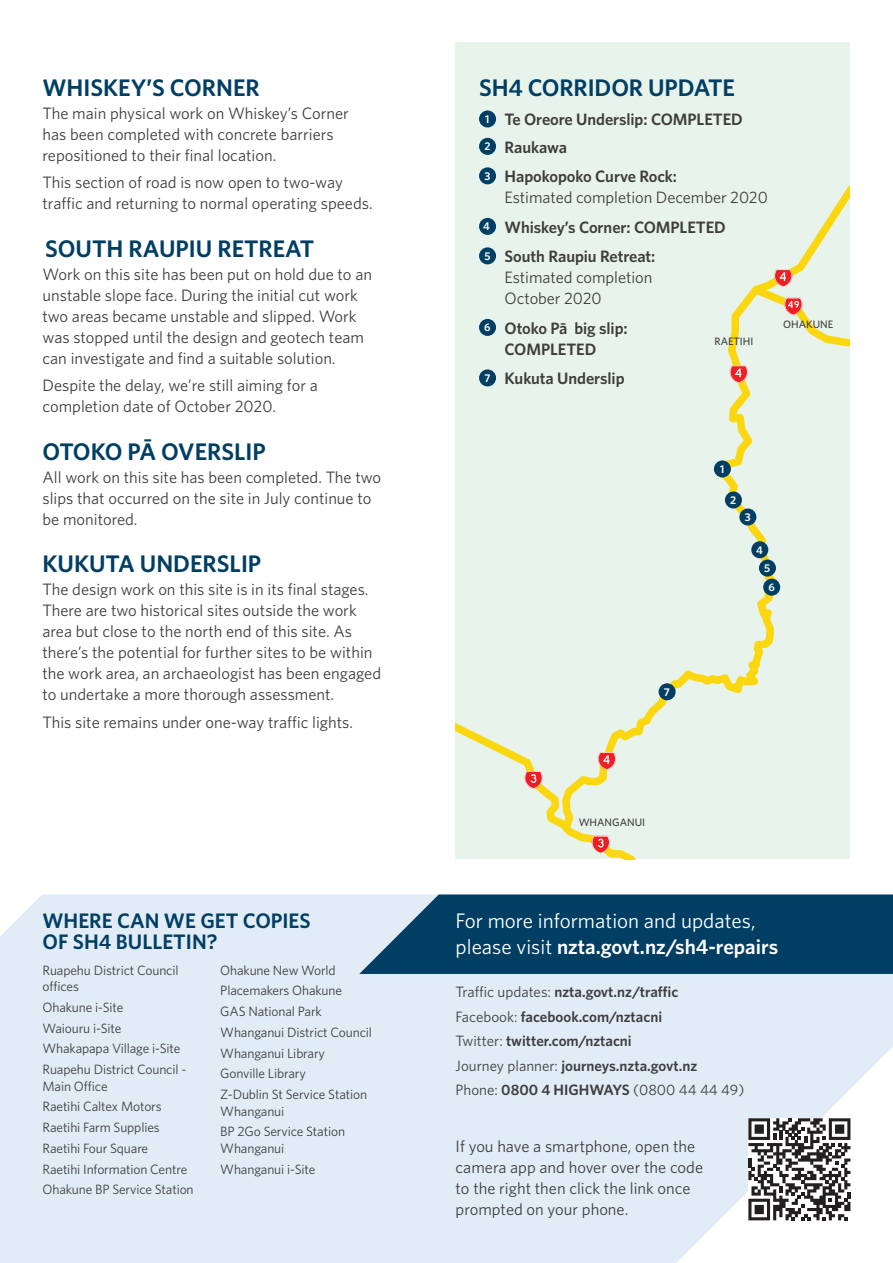
<style>
.page{position:relative;width:893px;height:1263px;background:#fff}
.page>*{position:absolute;margin:0;border:0;box-sizing:border-box;transform-origin:0 0}
.article_title{font:600 24px "Whitney";color:#003e64}
.body{font:21px/25.5px "Whitney";color:#fff}
.article_title-2{font:600 21px/21px "Whitney";color:#003e64}
.body-2{font:16.5px/21px "Whitney";color:#3e3e3f}
.body-3{font:600 16.5px/21px "Whitney";letter-spacing:-.005em;color:#3e3e3f}
.body-4{font:600 15px "Whitney";color:#3e3e3f}
.body-5{font:15px "Whitney";color:#3e3e3f}
.body-6{font:13.5px/16.5px "Whitney";letter-spacing:-.01em;color:#3e3e3f}
.t1{font:600 11.25px/19.2px "Whitney";color:#fff;text-align:center}
.t2{font:500 10.8px "Whitney";color:#3e3e3f}
.s1{font-weight:600}
.s2{font-weight:400}
</style>
<div class="page">
<div style="left:0;top:894px;width:893px;height:369px;background:#e1ecf7"></div>
<svg style="left:359px;top:894px;width:534px;height:80px;background:#124c70"></svg>
<svg style="left:748px;top:1118px;width:102px;height:102px"></svg>
<div style="left:456px;top:43px;width:394px;height:816px;background:#e8f4eb"></div>
<svg style="left:456px;top:178px;width:394px;height:681px"></svg>
<svg style="left:730px;top:365px;width:18px;height:18px"></svg>
<svg style="left:774px;top:269px;width:18px;height:18px"></svg>
<svg style="left:598px;top:752px;width:18px;height:18px"></svg>
<svg style="left:592px;top:836px;width:18px;height:17px"></svg>
<svg style="left:525px;top:771px;width:17px;height:18px"></svg>
<svg style="left:784px;top:298px;width:18px;height:17px"></svg>
<div style="left:714px;top:460px;width:17px;height:17px;background:#003e64;border-radius:50%"></div>
<div style="left:725px;top:491px;width:17px;height:17px;background:#003e64;border-radius:50%"></div>
<div style="left:739px;top:508px;width:17px;height:17px;background:#003e64;border-radius:50%"></div>
<div style="left:751px;top:541px;width:17px;height:17px;background:#003e64;border-radius:50%"></div>
<div style="left:759px;top:559px;width:17px;height:17px;background:#003e64;border-radius:50%"></div>
<div style="left:763px;top:579px;width:17px;height:17px;background:#003e64;border-radius:50%"></div>
<div style="left:659px;top:683px;width:17px;height:17px;background:#003e64;border-radius:50%"></div>
<div style="left:479px;top:110px;width:17px;height:17px;background:#003e64;border-radius:50%"></div>
<div style="left:479px;top:138px;width:17px;height:17px;background:#003e64;border-radius:50%"></div>
<div style="left:479px;top:167px;width:17px;height:17px;background:#003e64;border-radius:50%"></div>
<div style="left:479px;top:218px;width:17px;height:17px;background:#003e64;border-radius:50%"></div>
<div style="left:479px;top:247px;width:17px;height:17px;background:#003e64;border-radius:50%"></div>
<div style="left:479px;top:319px;width:17px;height:17px;background:#003e64;border-radius:50%"></div>
<div style="left:479px;top:369px;width:17px;height:17px;background:#003e64;border-radius:50%"></div>
<p class="article_title" style="left:43px;top:71px;width:219px">WHISKEY’S CORNER</p>
<p class="body-2" style="left:43px;top:102px;width:308px">The main physical work on Whiskey’s Corner has been completed with concrete barriers repositioned to their final location.</p>
<p class="body-2" style="left:43px;top:172px;width:332px">This section of road is now open to two-way traffic and returning to normal operating speeds.</p>
<p class="article_title" style="left:45px;top:232px;width:271px">SOUTH RAUPIU RETREAT</p>
<p class="body-2" style="left:43px;top:263px;width:331px">Work on this site has been put on hold due to an unstable slope face. During the initial cut work two areas became unstable and slipped. Work was stopped until the design and geotech team can investigate and find a suitable solution.</p>
<p class="body-2" style="left:43px;top:374px;width:277px">Despite the delay, we’re still aiming for a completion date of October 2020.</p>
<p class="article_title" style="left:43px;top:435px;width:225px">OTOKO PĀ OVERSLIP</p>
<p class="body-2" style="left:43px;top:466px;width:340px">All work on this site has been completed. The two slips that occurred on the site in July continue to be monitored.</p>
<p class="article_title" style="left:43px;top:548px;width:220px">KUKUTA UNDERSLIP</p>
<p class="body-2" style="left:43px;top:579px;width:340px">The design work on this site is in its final stages.<br>There are two historical sites outside the work area but close to the north end of this site. As there’s the potential for further sites to be within the work area, an archaeologist has been engaged to undertake a more thorough assessment.</p>
<p class="body-2" style="left:43px;top:711px;width:312px">This site remains under one-way traffic lights.</p>
<p class="article_title-2" style="left:43px;top:910px;width:270px">WHERE CAN WE GET COPIES<br>OF SH4 BULLETIN?</p>
<p class="body-6" style="left:43px;top:961px;width:138px">Ruapehu District Council offices</p>
<p class="body-6" style="left:43px;top:999px;width:82px">Ohakune i-Site</p>
<p class="body-6" style="left:43px;top:1019px;width:80px">Waiouru i-Site</p>
<p class="body-6" style="left:43px;top:1040px;width:139px">Whakapapa Village i-Site</p>
<p class="body-6" style="left:43px;top:1061px;width:145px">Ruapehu District Council -<br>Main Office</p>
<p class="body-6" style="left:43px;top:1098px;width:121px">Raetihi Caltex Motors</p>
<p class="body-6" style="left:43px;top:1119px;width:119px">Raetihi Farm Supplies</p>
<p class="body-6" style="left:43px;top:1140px;width:107px">Raetihi Four Square</p>
<p class="body-6" style="left:43px;top:1160px;width:146px">Raetihi Information Centre</p>
<p class="body-6" style="left:43px;top:1181px;width:153px">Ohakune BP Service Station</p>
<p class="body-6" style="left:220px;top:961px;width:117px">Ohakune New World</p>
<p class="body-6" style="left:220px;top:982px;width:123px">Placemakers Ohakune</p>
<p class="body-6" style="left:220px;top:1003px;width:103px">GAS National Park</p>
<p class="body-6" style="left:220px;top:1024px;width:153px">Whanganui District Council</p>
<p class="body-6" style="left:220px;top:1044px;width:106px">Whanganui Library</p>
<p class="body-6" style="left:220px;top:1065px;width:87px">Gonville Library</p>
<p class="body-6" style="left:220px;top:1086px;width:148px">Z-Dublin St Service Station<br>Whanganui</p>
<p class="body-6" style="left:220px;top:1123px;width:126px">BP 2Go Service Station<br>Whanganui</p>
<p class="body-6" style="left:220px;top:1160px;width:97px">Whanganui i-Site</p>
<p class="article_title" style="left:479px;top:71px;width:257px">SH4 CORRIDOR UPDATE</p>
<p class="t1" style="left:485px;top:109px;width:6px">1</p>
<p class="body-3" style="left:505px;top:109px;width:240px">Te Oreore Underslip: COMPLETED</p>
<p class="t1" style="left:484px;top:137px;width:8px">2</p>
<p class="body-3" style="left:505px;top:136px;width:64px">Raukawa</p>
<p class="t1" style="left:484px;top:166px;width:7px">3</p>
<p class="body-2" style="left:505px;top:165px;width:265px"><span class="s1">Hapokopoko Curve Rock:<br></span>Estimated completion December 2020</p>
<p class="t1" style="left:483px;top:216px;width:8px">4</p>
<p class="body-3" style="left:505px;top:216px;width:223px">Whiskey’s Corner: COMPLETED</p>
<p class="t1" style="left:484px;top:246px;width:8px">5</p>
<p class="body-2" style="left:505px;top:245px;width:152px"><span class="s1">South Raupiu Retreat:<br></span>Estimated completion<br>October 2020</p>
<p class="t1" style="left:484px;top:318px;width:8px">6</p>
<p class="body-3" style="left:505px;top:317px;width:125px">Otoko Pā big slip:<br>COMPLETED</p>
<p class="t1" style="left:484px;top:368px;width:8px">7</p>
<p class="body-3" style="left:505px;top:368px;width:122px">Kukuta Underslip</p>
<p class="t2" style="left:714px;top:334px;width:40px">RAETIHI</p>
<p class="t2" style="left:783px;top:317px;width:51px">OHAKUNE</p>
<p class="t1" style="left:720px;top:459px;width:6px">1</p>
<p class="t1" style="left:730px;top:490px;width:8px">2</p>
<p class="t1" style="left:745px;top:507px;width:7px">3</p>
<p class="t1" style="left:756px;top:540px;width:8px">4</p>
<p class="t1" style="left:764px;top:558px;width:12px">5<br>6</p>
<p class="t1" style="left:664px;top:682px;width:8px">7</p>
<p class="t2" style="left:579px;top:814px;width:68px">WHANGANUI</p>
<p class="body" style="left:456px;top:908px;width:324px">For more information and updates, please visit <span class="s1">nzta.govt.nz/sh4-repairs</span></p>
<p class="body-4" style="left:456px;top:982px;width:224px"><span class="s2">Traffic updates:</span> nzta.govt.nz/traffic</p>
<p class="body-4" style="left:456px;top:1006px;width:208px"><span class="s2">Facebook:</span> facebook.com/nztacni</p>
<p class="body-4" style="left:456px;top:1031px;width:178px"><span class="s2">Twitter:</span> twitter.com/nztacni</p>
<p class="body-4" style="left:456px;top:1055px;width:243px"><span class="s2">Journey planner:</span> journeys.nzta.govt.nz</p>
<p class="body-5" style="left:456px;top:1080px;width:290px">Phone: <span class="s1">0800 4 HIGHWAYS</span> (0800 44 44 49)</p>
<p class="body-2" style="left:456px;top:1135px;width:249px">If you have a smartphone, open the camera app and hover over the code to the right then click the link once prompted on your phone.</p>
</div>
